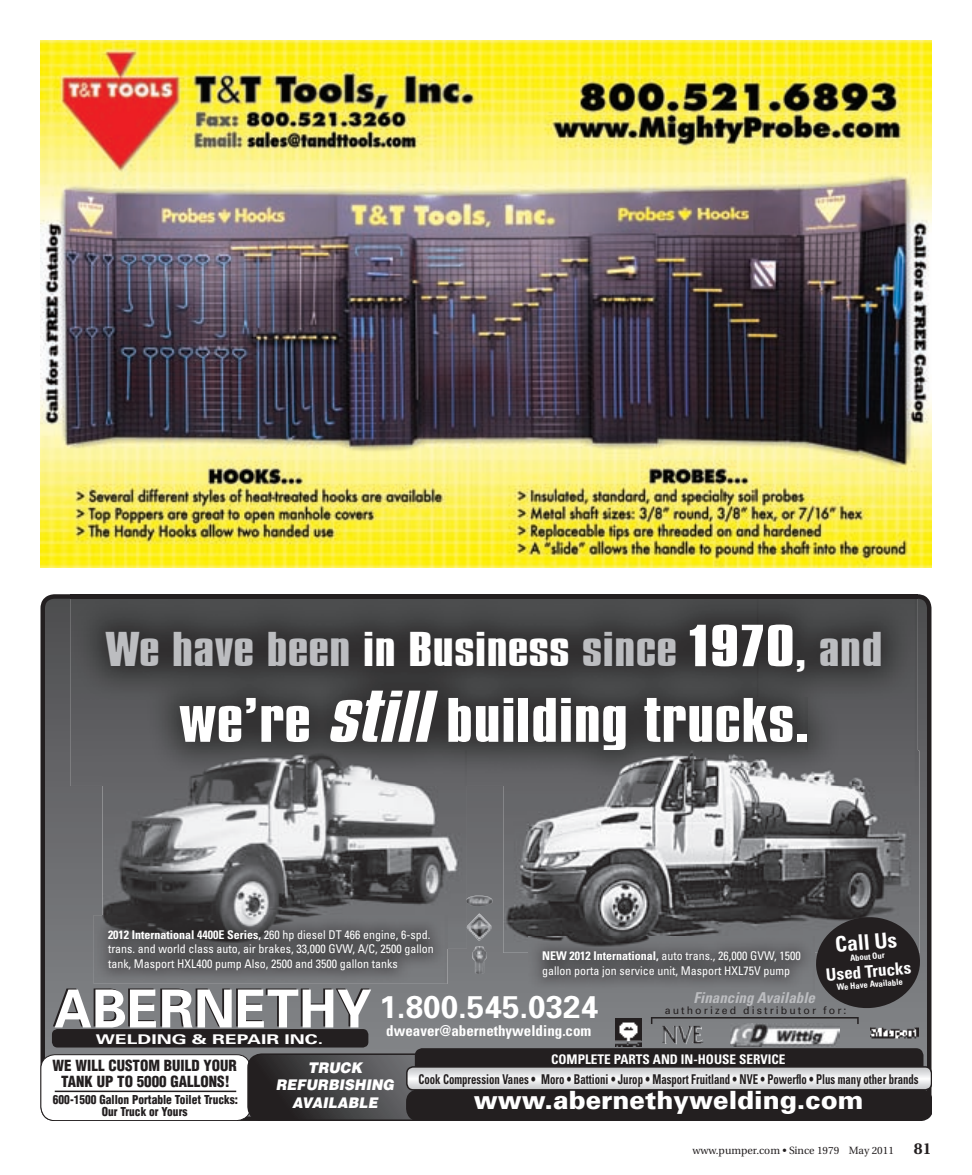
<style>
.page{position:relative;width:972px;height:1175px;background:#fff}
.page>*{position:absolute;margin:0;border:0;box-sizing:border-box;transform-origin:0 0}
.t1{font:54px "Commador Extended Normal";color:#fff}
.t2{font:700 52.5px "Univers";color:#fff}
.t3{font:42px "Commador Extended Normal";color:#bcbdc0}
.t4{font:700 31.5px "Univers";color:#fff}
.t5{font:900 25.5px "Univers";color:#fff}
.t6{font:700 condensed 21.45px "Univers";color:#fff}
.t7{font:700 condensed 17.1px "Univers";color:#fff}
.t8{font:700 15.75px "Utopia";color:#231f20}
.t9{font:900 condensed 15px/16.5px "Helvetica";color:#231f20;text-align:center}
.t10{font:700 condensed 15px "Univers";color:#fff}
.t11{font:italic 700 condensed 15px "Univers";color:#bcbdc0}
.t12{font:italic 900 14.7px/17.7px "Helvetica";color:#fff;text-align:center;scale:.94 1}
.t13{font:700 condensed 13.5px "Univers";color:#231f20;scale:.8 1}
.t14{font:700 13.35px "Univers";color:#fff;scale:1.44 1}
.t15{font:700 condensed 13.2px "Univers";color:#fff}
.t16{font:condensed 12px/14.4px "Univers";color:#fff}
.t17{font:900 condensed 12px/12.9px "Helvetica";color:#231f20;text-align:center;scale:.95 1}
.t18{font:10.5px "Utopia";color:#231f20}
.t19{font:10.5px "Univers";letter-spacing:.2em;color:#231f20}
.t20{font:700 condensed 8.55px "Univers";color:#fff}
.s1{color:#fff}
.s2{font-size:51px;color:#fff}
.s3{font-family:"Commador Extended";font-style:italic;font-size:63px}
.s4{font-weight:700}
</style>
<div class="page">
<hr style="left:0;top:0;width:1px;height:50px;background:#ee2327">
<img style="left:40px;top:41px;width:891px;height:526px">
<svg style="left:40px;top:594px;width:892px;height:526px;fill:#7c7e81"></svg>
<div style="left:41px;top:1054px;width:210px;height:66px;background:#fff;border-radius:14px"></div>
<hr style="left:55px;top:1090px;width:181px;height:2px;background:#231f20">
<div style="left:41px;top:1054px;width:210px;height:66px;border:1px solid #231f20;border-radius:14px"></div>
<img style="left:71px;top:598px;width:687px;height:188px">
<img style="left:758px;top:598px;width:159px;height:152px">
<hr style="left:71px;top:594px;width:846px;height:4px;background:#231f20">
<img style="left:430px;top:698px;width:377px;height:52px">
<svg style="left:248px;top:1048px;width:684px;height:72px"></svg>
<div style="left:406px;top:1066px;width:526px;height:24px;border:2px solid #231f20;border-radius:6px"></div>
<img style="left:503px;top:750px;width:416px;height:202px">
<img style="left:503px;top:750px;width:414px;height:36px">
<img style="left:102px;top:750px;width:365px;height:198px">
<img style="left:528px;top:936px;width:286px;height:55px">
<img style="left:94px;top:915px;width:353px;height:68px">
<img style="left:102px;top:915px;width:345px;height:33px">
<div style="left:52px;top:1029px;width:316px;height:18px;background:#231f20;border-radius:6px"></div>
<svg style="left:651px;top:1017px;width:208px;height:7px"></svg>
<img style="left:615px;top:1018px;width:26px;height:28px">
<img style="left:677px;top:1025px;width:27px;height:19px">
<img style="left:730px;top:1024px;width:109px;height:22px">
<img style="left:870px;top:1026px;width:49px;height:13px">
<img style="left:466px;top:895px;width:27px;height:11px">
<img style="left:467px;top:913px;width:25px;height:28px">
<img style="left:472px;top:946px;width:16px;height:28px">
<svg style="left:814px;top:915px;width:108px;height:95px"></svg>
<h3 class="t3" style="left:106px;top:619px;width:778px">We have been <span class="s1">in Business</span> since <span class="s2">1970</span><span class="s1">,</span> and</h3>
<h1 class="t1" style="left:179px;top:681px;width:633px">we’re <span class="s3">still</span> building trucks.</h1>
<p class="t16" style="left:108px;top:927px;width:327px"><span class="s4">2012 International 4400E Series,</span> 260 hp diesel DT 466 engine, 6-spd. trans. and world class auto, air brakes, 33,000 GVW, A/C, 2500 gallon tank, Masport HXL400 pump Also, 2500 and 3500 gallon tanks</p>
<h2 class="t2" style="left:54px;top:975px;width:319px">ABERNETHY</h2>
<p class="t14" style="left:96px;top:1030px;width:159px">WELDING &amp; REPAIR INC.</p>
<h3 class="t6" style="left:834px;top:931px;width:63px;rotate:-5deg">Call Us</h3>
<p class="t20" style="left:850px;top:953px;width:36px;rotate:-5deg">About Our</p>
<h3 class="t7" style="left:825px;top:964px;width:87px;rotate:-5deg">Used Trucks</h3>
<p class="t20" style="left:836px;top:982px;width:68px;rotate:-5deg">We Have Available</p>
<p class="t16" style="left:542px;top:948px;width:260px"><span class="s4">NEW 2012 International,</span> auto trans., 26,000 GVW, 1500 gallon porta jon service unit, Masport HXL75V pump</p>
<p class="t11" style="left:694px;top:988px;width:123px">Financing Available</p>
<p class="t19" style="left:665px;top:1003px;width:183px">authorized distributor for:</p>
<h3 class="t4" style="left:379px;top:986px;width:220px">1.800.545.0324</h3>
<p class="t10" style="left:386px;top:1021px;width:207px">dweaver@abernethywelding.com</p>
<p class="t9" style="left:53px;top:1057px;width:186px">WE WILL CUSTOM BUILD YOUR<br>TANK UP TO 5000 GALLONS!</p>
<p class="t17" style="left:53px;top:1092px;width:196px">600-1500 Gallon Portable Toilet Trucks:<br>Our Truck or Yours</p>
<p class="t12" style="left:276px;top:1058px;width:127px">TRUCK<br>REFURBISHING<br>AVAILABLE</p>
<p class="t15" style="left:551px;top:1050px;width:236px">COMPLETE PARTS AND IN-HOUSE SERVICE</p>
<p class="t13" style="left:419px;top:1070px;width:627px">Cook Compression Vanes • Moro • Battioni • Jurop • Masport Fruitland • NVE • Powerflo • Plus many other brands</p>
<h3 class="t5" style="left:474px;top:1084px;width:391px">www.abernethywelding.com</h3>
<p class="t18" style="left:693px;top:1144px;width:203px">www.pumper.com • Since 1979 May 2011</p>
<h3 class="t8" style="left:914px;top:1139px;width:19px">81</h3>
</div>
